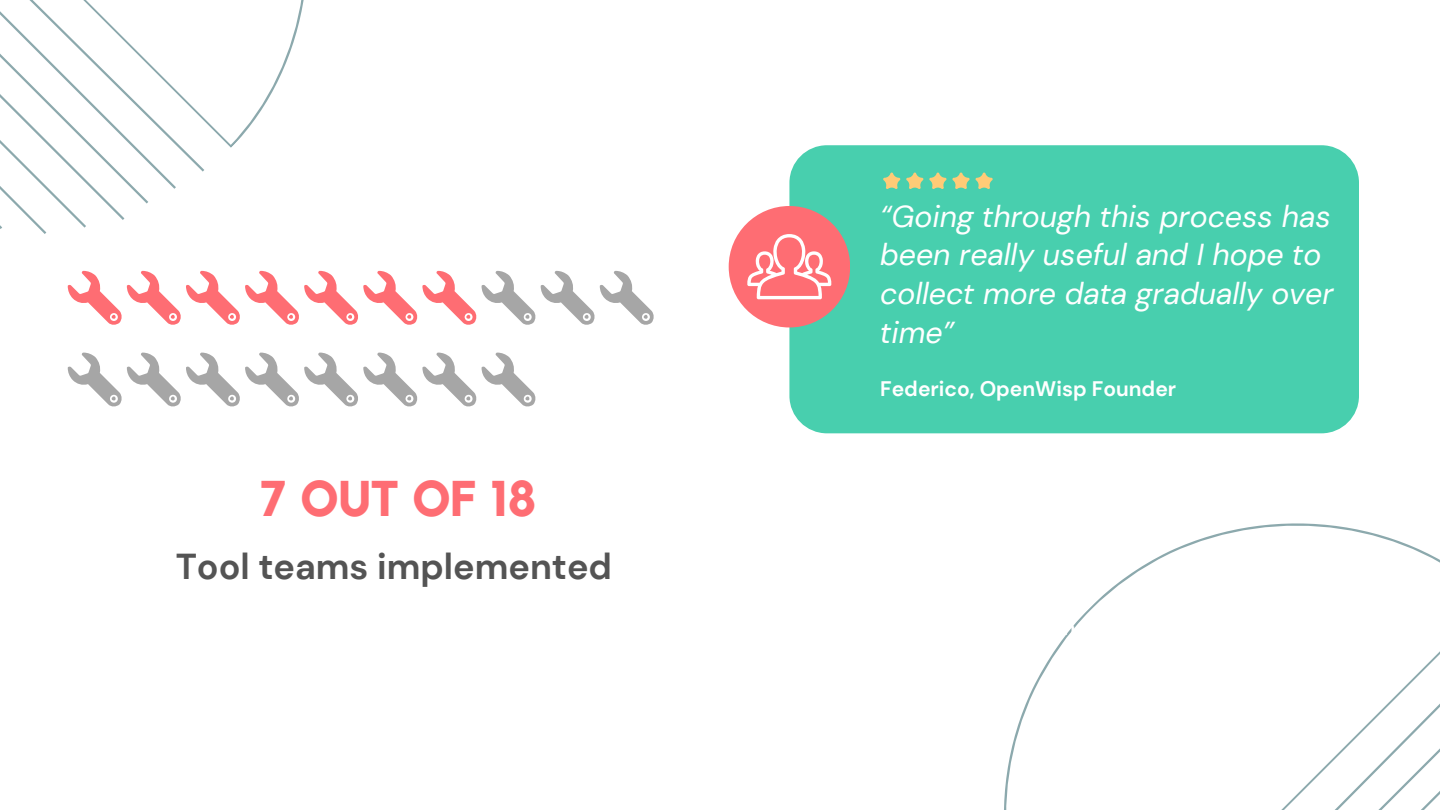
<style>
.page{position:relative;width:1440px;height:810px;background:#fff}
.page>*{position:absolute;margin:0;border:0;box-sizing:border-box;transform-origin:0 0}
.t1{font:700 50px "Kollektif";color:#fe6d73}
.t2{font:700 36px "DM Sans";color:#545454}
.t3{font:italic 30.2px/38.8px "DM Sans";color:#fff}
.t4{font:700 21px "DM Sans";color:#fff}
</style>
<div class="page">
<div style="left:789px;top:145px;width:570px;height:288px;background:#48cfae;border-radius:38px"></div>
<svg style="left:1004px;top:523px;width:436px;height:287px"></svg>
<svg style="left:1110px;top:624px;width:330px;height:186px"></svg>
<svg style="left:1134px;top:653px;width:306px;height:157px"></svg>
<svg style="left:1162px;top:680px;width:278px;height:130px"></svg>
<div style="left:729px;top:206px;width:121px;height:121px;background:#fe6d73;border-radius:50%"></div>
<svg style="left:747px;top:234px;width:84px;height:65px"></svg>
<svg style="left:207px;top:0;width:97px;height:148px"></svg>
<svg style="left:0;top:0;width:207px;height:234px"></svg>
<svg style="left:883px;top:173px;width:17px;height:16px"></svg>
<svg style="left:906px;top:173px;width:17px;height:16px"></svg>
<svg style="left:929px;top:173px;width:17px;height:16px"></svg>
<svg style="left:952px;top:173px;width:41px;height:16px"></svg>
<svg style="left:68px;top:353px;width:402px;height:54px"></svg>
<svg style="left:68px;top:271px;width:402px;height:54px"></svg>
<svg style="left:482px;top:271px;width:172px;height:54px"></svg>
<h2 class="t1" style="left:260px;top:475px;width:278px">7 OUT OF 18</h2>
<h3 class="t2" style="left:176px;top:543px;width:438px">Tool teams implemented</h3>
<h1 class="t3" style="left:880px;top:197px;width:455px">“Going through this process has been really useful and I hope to collect more data gradually over time”</h1>
<p class="t4" style="left:880px;top:375px;width:298px">Federico, OpenWisp Founder</p>
</div>
